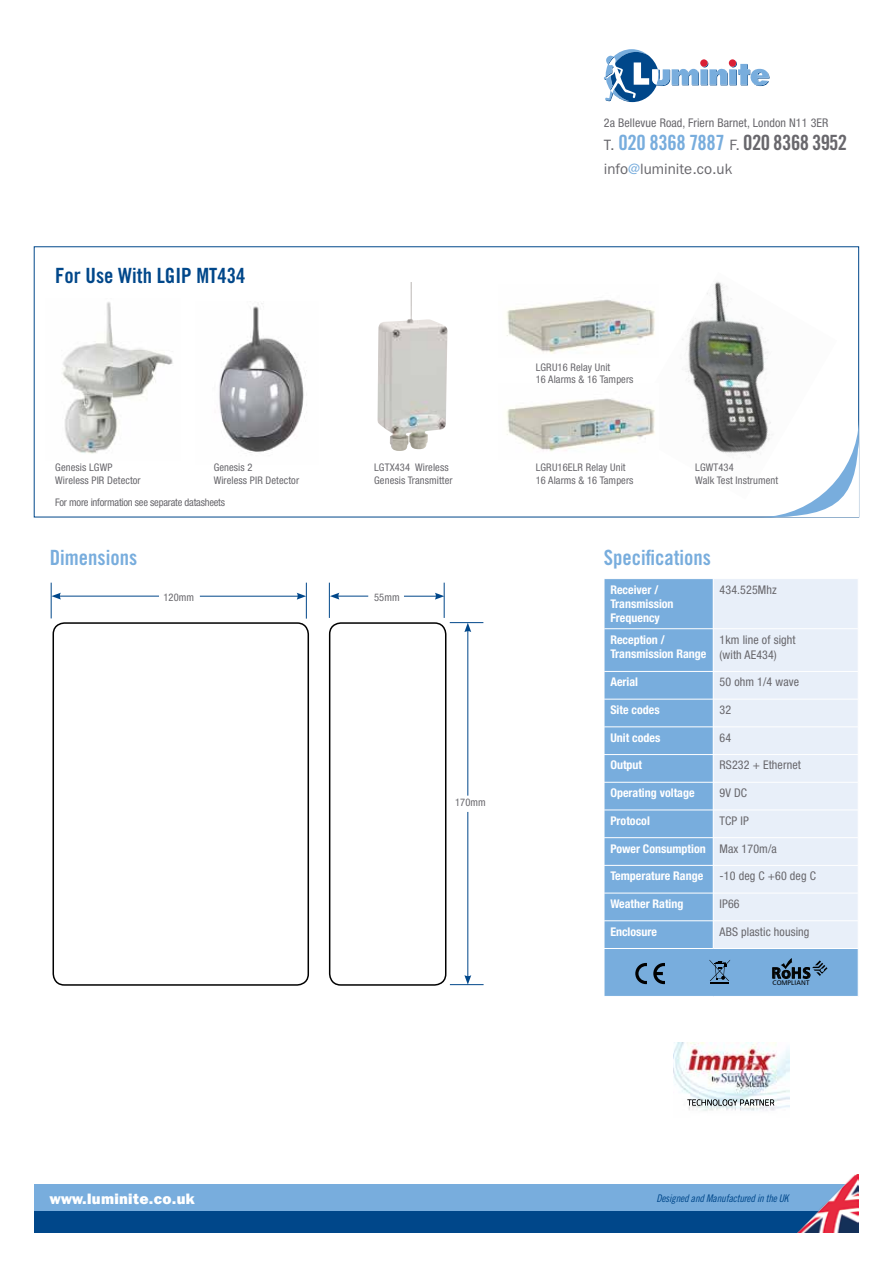
<style>
.page{position:relative;width:893px;height:1263px;background:#fff}
.page>*{position:absolute;margin:0;border:0;box-sizing:border-box;transform-origin:0 0}
.t1{font:21px "Trade Gothic Bold Cond Twenty";letter-spacing:-.02em;color:#78addd}
.t2{font:21px "Trade Gothic Bold Cond Twenty";color:#78addd}
.t3{font:21px "Trade Gothic Bold Cond Twenty";color:#00478a}
.t4{font:15.15px "Humanist 777 BT Bold B";color:#020201}
.t5{font:15px "Franklin Gothic";color:#68676c}
.t6{font:800 15px "Franklin Gothic IT Cby BT";letter-spacing:.02em;color:#fff}
.t7{font:700 condensed 12px/14.4px "Helvetica Neue LT Pro";color:#fff}
.t8{font:condensed 12px/15px "Helvetica Neue LT Pro";letter-spacing:.01em;color:#68676c}
.t9{font:condensed 10.5px/12.6px "Helvetica Neue LT Pro";letter-spacing:.01em;color:#68676c}
.t10{font:condensed 10.5px "Helvetica Neue LT Pro";letter-spacing:-.02em;color:#68676c}
.t11{font:10.5px "Trade Gothic Cond Eighteen Obl";letter-spacing:-.02em;color:#00478a}
.t12{font:6.75px "Humanist 777 BT Roman B";letter-spacing:.02em;color:#000}
.s1{font-family:"Franklin Gothic";font-size:15px;color:#68676c}
.s2{color:#68676c}
.s3{color:#78addd}
.s4{font-weight:400;color:#68676c}
</style>
<div class="page">
<div style="left:34px;top:1185px;width:825px;height:27px;background:#78addd"></div>
<div style="left:34px;top:1212px;width:825px;height:21px;background:#00478a"></div>
<img style="left:795px;top:1174px;width:64px;height:59px">
<svg style="left:604px;top:49px;width:166px;height:53px"></svg>
<div style="left:53px;top:622px;width:256px;height:364px;border:2px solid #000;border-radius:11px"></div>
<div style="left:329px;top:622px;width:117px;height:364px;border:2px solid #000;border-radius:11px"></div>
<hr style="left:51px;top:583px;width:1px;height:35px;background:#00478a">
<hr style="left:329px;top:583px;width:1px;height:35px;background:#00478a">
<hr style="left:306px;top:583px;width:1px;height:36px;background:#00478a">
<hr style="left:59px;top:596px;width:100px;height:1px;background:#00478a">
<svg style="left:51px;top:593px;width:10px;height:7px"></svg>
<hr style="left:337px;top:596px;width:31px;height:1px;background:#00478a">
<svg style="left:330px;top:593px;width:9px;height:7px"></svg>
<hr style="left:200px;top:596px;width:99px;height:1px;background:#00478a">
<svg style="left:297px;top:593px;width:9px;height:7px"></svg>
<hr style="left:404px;top:596px;width:33px;height:1px;background:#00478a">
<svg style="left:435px;top:593px;width:9px;height:7px"></svg>
<hr style="left:450px;top:622px;width:33px;height:1px;background:#00478a">
<hr style="left:450px;top:984px;width:34px;height:1px;background:#00478a">
<hr style="left:467px;top:630px;width:1px;height:166px;background:#00478a">
<svg style="left:464px;top:623px;width:7px;height:9px"></svg>
<hr style="left:444px;top:583px;width:1px;height:35px;background:#00478a">
<div style="left:605px;top:579px;width:253px;height:417px;background:#78addd"></div>
<div style="left:714px;top:579px;width:144px;height:369px;background:#e8eff9"></div>
<hr style="left:604px;top:628px;width:109px;height:1px;background:#fff">
<hr style="left:604px;top:671px;width:109px;height:1px;background:#fff">
<hr style="left:713px;top:782px;width:145px;height:1px;background:#fff">
<hr style="left:713px;top:810px;width:145px;height:1px;background:#fff">
<hr style="left:713px;top:837px;width:145px;height:1px;background:#fff">
<hr style="left:713px;top:865px;width:145px;height:1px;background:#fff">
<hr style="left:713px;top:893px;width:145px;height:1px;background:#fff">
<hr style="left:713px;top:920px;width:145px;height:1px;background:#fff">
<hr style="left:713px;top:948px;width:145px;height:1px;background:#fff">
<hr style="left:604px;top:699px;width:109px;height:1px;background:#fff">
<hr style="left:604px;top:727px;width:109px;height:1px;background:#fff">
<hr style="left:604px;top:754px;width:109px;height:1px;background:#fff">
<hr style="left:604px;top:782px;width:109px;height:1px;background:#fff">
<hr style="left:604px;top:810px;width:109px;height:1px;background:#fff">
<hr style="left:604px;top:837px;width:109px;height:1px;background:#fff">
<hr style="left:604px;top:865px;width:109px;height:1px;background:#fff">
<hr style="left:604px;top:893px;width:109px;height:1px;background:#fff">
<hr style="left:604px;top:920px;width:109px;height:1px;background:#fff">
<svg style="left:604px;top:671px;width:1px;height:277px"></svg>
<hr style="left:604px;top:948px;width:109px;height:1px;background:#fff">
<hr style="left:713px;top:754px;width:145px;height:1px;background:#fff">
<hr style="left:713px;top:727px;width:145px;height:1px;background:#fff">
<hr style="left:713px;top:579px;width:1px;height:49px;background:#fff">
<hr style="left:713px;top:628px;width:145px;height:1px;background:#fff">
<hr style="left:713px;top:629px;width:1px;height:42px;background:#fff">
<hr style="left:713px;top:671px;width:145px;height:1px;background:#fff">
<svg style="left:713px;top:672px;width:1px;height:276px"></svg>
<hr style="left:713px;top:699px;width:145px;height:1px;background:#fff">
<svg style="left:709px;top:960px;width:21px;height:24px"></svg>
<svg style="left:635px;top:963px;width:12px;height:21px"></svg>
<svg style="left:653px;top:963px;width:12px;height:21px"></svg>
<svg style="left:772px;top:958px;width:55px;height:21px"></svg>
<img style="left:673px;top:1042px;width:117px;height:69px">
<img style="left:697px;top:1105px;width:77px;height:1px">
<img style="left:687px;top:1099px;width:87px;height:6px">
<img style="left:682px;top:281px;width:86px;height:177px">
<svg style="left:761px;top:419px;width:98px;height:98px"></svg>
<img style="left:219px;top:303px;width:88px;height:150px">
<img style="left:377px;top:282px;width:70px;height:169px">
<img style="left:506px;top:398px;width:149px;height:54px">
<img style="left:506px;top:299px;width:149px;height:55px">
<img style="left:62px;top:302px;width:111px;height:152px">
<hr style="left:467px;top:812px;width:1px;height:165px;background:#00478a">
<svg style="left:464px;top:975px;width:7px;height:9px"></svg>
<h1 class="t3" style="left:55px;top:262px;width:192px">For Use With LGIP MT434</h1>
<p class="t8" style="left:604px;top:115px;width:226px">2a Bellevue Road, Friern Barnet, London N11 3ER</p>
<h1 class="t1" style="left:604px;top:130px;width:245px"><span class="s1">T.</span> 020 8368 7887 <span class="s1">F.</span> <span class="s2">020 8368 3952</span></h1>
<h3 class="t5" style="left:604px;top:161px;width:130px">info<span class="s3">@</span>luminite.co.uk</h3>
<p class="t9" style="left:536px;top:360px;width:99px">LGRU16 Relay Unit<br>16 Alarms &amp; 16 Tampers</p>
<p class="t9" style="left:55px;top:461px;width:87px">Genesis LGWP<br>Wireless PIR Detector</p>
<p class="t10" style="left:55px;top:497px;width:171px">For more information see separate datasheets</p>
<p class="t9" style="left:214px;top:461px;width:87px">Genesis 2<br>Wireless PIR Detector</p>
<p class="t9" style="left:536px;top:461px;width:99px">LGRU16ELR Relay Unit<br>16 Alarms &amp; 16 Tampers</p>
<p class="t9" style="left:374px;top:461px;width:80px">LGTX434 Wireless<br>Genesis Transmitter</p>
<p class="t9" style="left:695px;top:461px;width:85px">LGWT434<br>Walk Test Instrument</p>
<h1 class="t2" style="left:50px;top:545px;width:89px">Dimensions</h1>
<p class="t9" style="left:163px;top:591px;width:32px">120mm</p>
<p class="t9" style="left:374px;top:591px;width:27px">55mm</p>
<p class="t9" style="left:455px;top:796px;width:32px">170mm</p>
<h1 class="t2" style="left:604px;top:545px;width:109px">Specifications</h1>
<p class="t7" style="left:610px;top:582px;width:65px">Receiver /<br>Transmission<br>Frequency</p>
<p class="t8" style="left:720px;top:582px;width:59px">434.525Mhz</p>
<p class="t7" style="left:610px;top:632px;width:98px">Reception /<br>Transmission Range</p>
<p class="t8" style="left:720px;top:632px;width:78px">1km line of sight (with AE434)</p>
<p class="t7" style="left:610px;top:675px;width:29px">Aerial</p>
<p class="t8" style="left:720px;top:674px;width:81px">50 ohm 1/4 wave</p>
<p class="t7" style="left:610px;top:702px;width:51px">Site codes</p>
<p class="t8" style="left:720px;top:702px;width:13px">32</p>
<p class="t7" style="left:610px;top:730px;width:51px">Unit codes</p>
<p class="t8" style="left:720px;top:730px;width:13px">64</p>
<p class="t7" style="left:610px;top:758px;width:33px">Output</p>
<p class="t8" style="left:720px;top:758px;width:83px">RS232 + Ethernet</p>
<p class="t7" style="left:610px;top:785px;width:86px">Operating voltage</p>
<p class="t8" style="left:720px;top:785px;width:29px">9V DC</p>
<p class="t7" style="left:610px;top:813px;width:41px">Protocol</p>
<p class="t8" style="left:720px;top:813px;width:31px">TCP IP</p>
<p class="t7" style="left:610px;top:841px;width:168px">Power Consumption <span class="s4">Max 170m/a</span></p>
<p class="t7" style="left:610px;top:869px;width:94px">Temperature Range</p>
<p class="t8" style="left:720px;top:868px;width:98px">-10 deg C +60 deg C</p>
<p class="t7" style="left:610px;top:896px;width:75px">Weather Rating</p>
<p class="t8" style="left:720px;top:896px;width:22px">IP66</p>
<p class="t7" style="left:610px;top:924px;width:48px">Enclosure</p>
<p class="t8" style="left:720px;top:924px;width:91px">ABS plastic housing</p>
<h2 class="t4" style="left:772px;top:963px;width:41px">RoHS</h2>
<p class="t12" style="left:772px;top:978px;width:39px">COMPLIANT</p>
<h3 class="t6" style="left:50px;top:1189px;width:146px">www.luminite.co.uk</h3>
<p class="t11" style="left:656px;top:1192px;width:134px">Designed and Manufactured in the UK</p>
</div>
